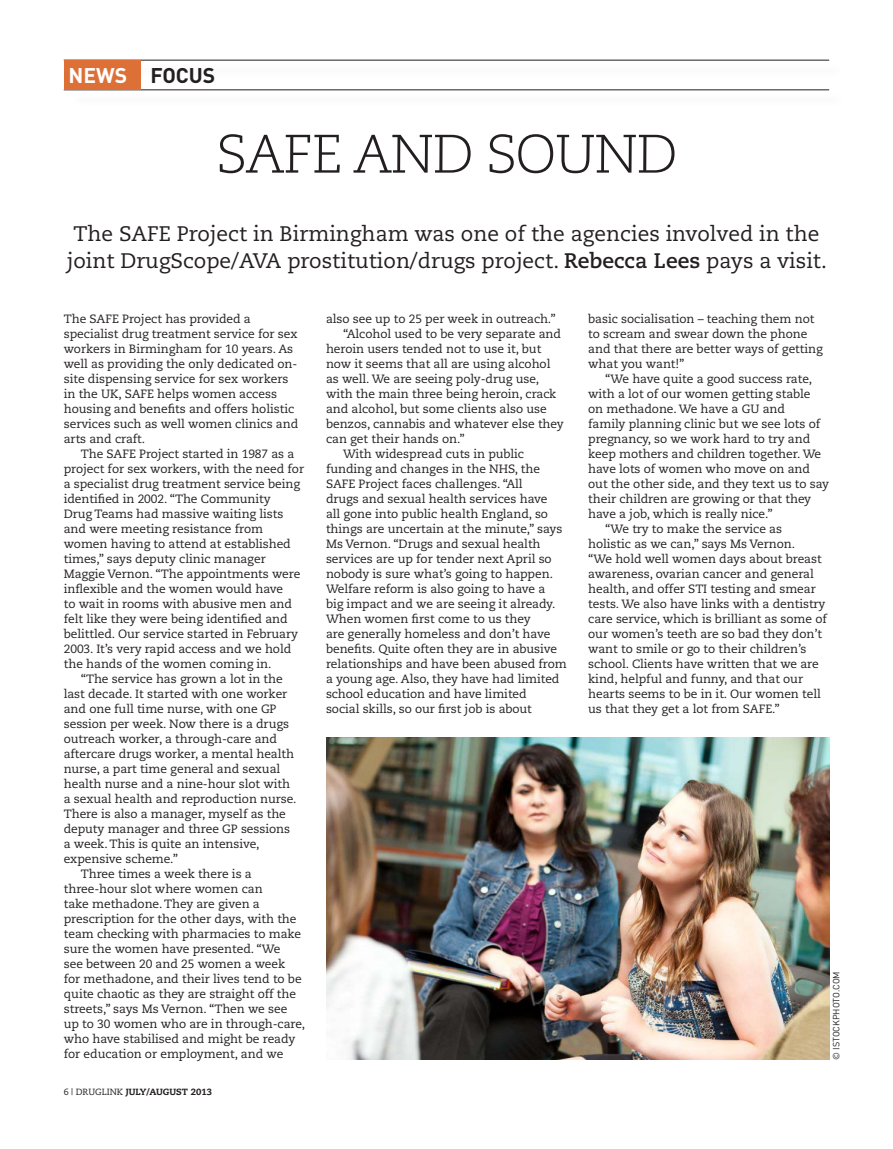
<style>
.page{position:relative;width:893px;height:1149px;background:#fff}
.page>*{position:absolute;margin:0;border:0;box-sizing:border-box;transform-origin:0 0}
.t1{font:300 54px "Caecilia";letter-spacing:-.025em;color:#231f20}
.t2{font:21px/27px "Caecilia";color:#231f20;text-align:center}
.t3{font:700 21px "DIN";letter-spacing:-.005em;color:#231f20}
.t4{font:700 21px "DIN";color:#fff}
.t5{font:12px/15px "Caecilia";letter-spacing:-.005em;color:#231f20}
.t6{font:800 9px "Caecilia";color:#231f20}
.t7{font:9px "DIN";color:#231f20}
.s1{font-weight:700}
.s2{font-weight:400}
</style>
<div class="page">
<hr style="left:64px;top:60px;width:765px;height:1px;background:#231f20">
<hr style="left:64px;top:90px;width:765px;height:1px;background:#231f20">
<div style="left:64px;top:60px;width:76px;height:30px;background:#dc7037"></div>
<img style="left:326px;top:737px;width:503px;height:322px">
<h2 class="t4" style="left:69px;top:61px;width:60px">NEWS</h2>
<h2 class="t3" style="left:151px;top:61px;width:66px">FOCUS</h2>
<h1 class="t1" style="left:216px;top:123px;width:463px">SAFE AND SOUND</h1>
<h2 class="t2" style="left:67px;top:220px;width:762px">The SAFE Project in Birmingham was one of the agencies involved in the joint DrugScope/AVA prostitution/drugs project. <span class="s1">Rebecca Lees</span> pays a visit.</h2>
<p class="t5" style="left:64px;top:311px;width:236px">The SAFE Project has provided a specialist drug treatment service for sex workers in Birmingham for 10 years. As well as providing the only dedicated on&shy;site dispensing service for sex workers in the UK, SAFE helps women access housing and benefits and offers holistic services such as well women clinics and arts and craft.</p>
<p class="t5" style="left:81px;top:446px;width:215px">The SAFE Project started in 1987 as a</p>
<p class="t5" style="left:64px;top:461px;width:242px">project for sex workers, with the need for</p>
<p class="t5" style="left:64px;top:476px;width:238px">a specialist drug treatment service being</p>
<p class="t5" style="left:64px;top:491px;width:208px">identified in 2002. “The Community</p>
<p class="t5" style="left:64px;top:506px;width:221px">Drug Teams had massive waiting lists</p>
<p class="t5" style="left:64px;top:521px;width:201px">and were meeting resistance from</p>
<p class="t5" style="left:64px;top:536px;width:229px">women having to attend at established</p>
<p class="t5" style="left:64px;top:551px;width:203px">times,” says deputy clinic manager</p>
<p class="t5" style="left:64px;top:566px;width:238px">Maggie Vernon. “The appointments were</p>
<p class="t5" style="left:64px;top:581px;width:221px">inflexible and the women would have</p>
<p class="t5" style="left:64px;top:596px;width:230px">to wait in rooms with abusive men and</p>
<p class="t5" style="left:64px;top:611px;width:225px">felt like they were being identified and</p>
<p class="t5" style="left:64px;top:626px;width:236px">belittled. Our service started in February</p>
<p class="t5" style="left:64px;top:641px;width:229px">2003. It’s very rapid access and we hold</p>
<p class="t5" style="left:64px;top:656px;width:209px">the hands of the women coming in.</p>
<p class="t5" style="left:81px;top:671px;width:204px">“The service has grown a lot in the</p>
<p class="t5" style="left:64px;top:686px;width:225px">last decade. It started with one worker</p>
<p class="t5" style="left:64px;top:701px;width:206px">and one full time nurse, with one GP</p>
<p class="t5" style="left:64px;top:716px;width:227px">session per week. Now there is a drugs</p>
<p class="t5" style="left:64px;top:731px;width:215px">outreach worker, a through-care and</p>
<p class="t5" style="left:64px;top:746px;width:232px">aftercare drugs worker, a mental health</p>
<p class="t5" style="left:64px;top:761px;width:218px">nurse, a part time general and sexual</p>
<p class="t5" style="left:64px;top:776px;width:228px">health nurse and a nine-hour slot with</p>
<p class="t5" style="left:64px;top:791px;width:234px">a sexual health and reproduction nurse.</p>
<p class="t5" style="left:64px;top:806px;width:224px">There is also a manager, myself as the</p>
<p class="t5" style="left:64px;top:821px;width:228px">deputy manager and three GP sessions</p>
<p class="t5" style="left:64px;top:836px;width:197px">a week. This is quite an intensive,</p>
<p class="t5" style="left:64px;top:851px;width:116px">expensive scheme.”</p>
<p class="t5" style="left:81px;top:866px;width:172px">Three times a week there is a</p>
<p class="t5" style="left:64px;top:881px;width:200px">three-hour slot where women can</p>
<p class="t5" style="left:64px;top:896px;width:198px">take methadone. They are given a</p>
<p class="t5" style="left:64px;top:911px;width:234px">prescription for the other days, with the</p>
<p class="t5" style="left:64px;top:926px;width:239px">team checking with pharmacies to make</p>
<p class="t5" style="left:64px;top:941px;width:218px">sure the women have presented. “We</p>
<p class="t5" style="left:64px;top:956px;width:223px">see between 20 and 25 women a week</p>
<p class="t5" style="left:64px;top:971px;width:239px">for methadone, and their lives tend to be</p>
<p class="t5" style="left:64px;top:986px;width:234px">quite chaotic as they are straight off the</p>
<p class="t5" style="left:64px;top:1001px;width:225px">streets,” says Ms Vernon. “Then we see</p>
<p class="t5" style="left:64px;top:1016px;width:243px">up to 30 women who are in through-care,</p>
<p class="t5" style="left:64px;top:1031px;width:233px">who have stabilised and might be ready</p>
<p class="t5" style="left:64px;top:1046px;width:221px">for education or employment, and we</p>
<p class="t5" style="left:326px;top:311px;width:231px">also see up to 25 per week in outreach.”</p>
<p class="t5" style="left:343px;top:326px;width:219px">“Alcohol used to be very separate and</p>
<p class="t5" style="left:326px;top:341px;width:217px">heroin users tended not to use it, but</p>
<p class="t5" style="left:326px;top:356px;width:226px">now it seems that all are using alcohol</p>
<p class="t5" style="left:326px;top:371px;width:215px">as well. We are seeing poly-drug use,</p>
<p class="t5" style="left:326px;top:386px;width:232px">with the main three being heroin, crack</p>
<p class="t5" style="left:326px;top:401px;width:222px">and alcohol, but some clients also use</p>
<p class="t5" style="left:326px;top:416px;width:239px">benzos, cannabis and whatever else they</p>
<p class="t5" style="left:326px;top:431px;width:140px">can get their hands on.”</p>
<p class="t5" style="left:343px;top:446px;width:183px">With widespread cuts in public</p>
<p class="t5" style="left:326px;top:461px;width:216px">funding and changes in the NHS, the</p>
<p class="t5" style="left:326px;top:476px;width:198px">SAFE Project faces challenges. “All</p>
<p class="t5" style="left:326px;top:491px;width:223px">drugs and sexual health services have</p>
<p class="t5" style="left:326px;top:506px;width:224px">all gone into public health England, so</p>
<p class="t5" style="left:326px;top:521px;width:238px">things are uncertain at the minute,” says</p>
<p class="t5" style="left:326px;top:536px;width:216px">Ms Vernon. “Drugs and sexual health</p>
<p class="t5" style="left:326px;top:551px;width:227px">services are up for tender next April so</p>
<p class="t5" style="left:326px;top:566px;width:229px">nobody is sure what’s going to happen.</p>
<p class="t5" style="left:326px;top:581px;width:221px">Welfare reform is also going to have a</p>
<p class="t5" style="left:326px;top:596px;width:231px">big impact and we are seeing it already.</p>
<p class="t5" style="left:326px;top:611px;width:206px">When women first come to us they</p>
<p class="t5" style="left:326px;top:626px;width:226px">are generally homeless and don’t have</p>
<p class="t5" style="left:326px;top:641px;width:233px">benefits. Quite often they are in abusive</p>
<p class="t5" style="left:326px;top:656px;width:242px">relationships and have been abused from</p>
<p class="t5" style="left:326px;top:671px;width:235px">a young age. Also, they have had limited</p>
<p class="t5" style="left:326px;top:686px;width:202px">school education and have limited</p>
<p class="t5" style="left:326px;top:701px;width:207px">social skills, so our first job is about</p>
<p class="t5" style="left:588px;top:311px;width:236px">basic socialisation – teaching them not to scream and swear down the phone and that there are better ways of getting what you want!”</p>
<p class="t5" style="left:605px;top:371px;width:208px">“We have quite a good success rate,</p>
<p class="t5" style="left:588px;top:386px;width:224px">with a lot of our women getting stable</p>
<p class="t5" style="left:588px;top:401px;width:198px">on methadone. We have a GU and</p>
<p class="t5" style="left:588px;top:416px;width:233px">family planning clinic but we see lots of</p>
<p class="t5" style="left:588px;top:431px;width:224px">pregnancy, so we work hard to try and</p>
<p class="t5" style="left:588px;top:446px;width:235px">keep mothers and children together. We</p>
<p class="t5" style="left:588px;top:461px;width:223px">have lots of women who move on and</p>
<p class="t5" style="left:588px;top:476px;width:242px">out the other side, and they text us to say</p>
<p class="t5" style="left:588px;top:491px;width:224px">their children are growing or that they</p>
<p class="t5" style="left:588px;top:506px;width:186px">have a job, which is really nice.”</p>
<p class="t5" style="left:605px;top:521px;width:178px">“We try to make the service as</p>
<p class="t5" style="left:588px;top:536px;width:208px">holistic as we can,” says Ms Vernon.</p>
<p class="t5" style="left:588px;top:551px;width:235px">“We hold well women days about breast</p>
<p class="t5" style="left:588px;top:566px;width:227px">awareness, ovarian cancer and general</p>
<p class="t5" style="left:588px;top:581px;width:107px">health, and offer STI</p>
<p class="t5" style="left:588px;top:581px;width:240px;text-indent:122px">testing and smear tests. We also have links with a dentistry care service, which is brilliant as some of our women’s teeth are so bad they don’t want to smile or go to their children’s school. Clients have written that we are kind, helpful and funny, and that our hearts seems to be in it. Our women tell us that they get a lot from SAFE.”</p>
<p class="t7" style="left:831px;top:1059px;width:88px;rotate:-90deg">© istockph oto.com</p>
<p class="t6" style="left:64px;top:1085px;width:150px"><span class="s2">6 | Druglink</span> JULY/AUGUST 2013</p>
</div>
